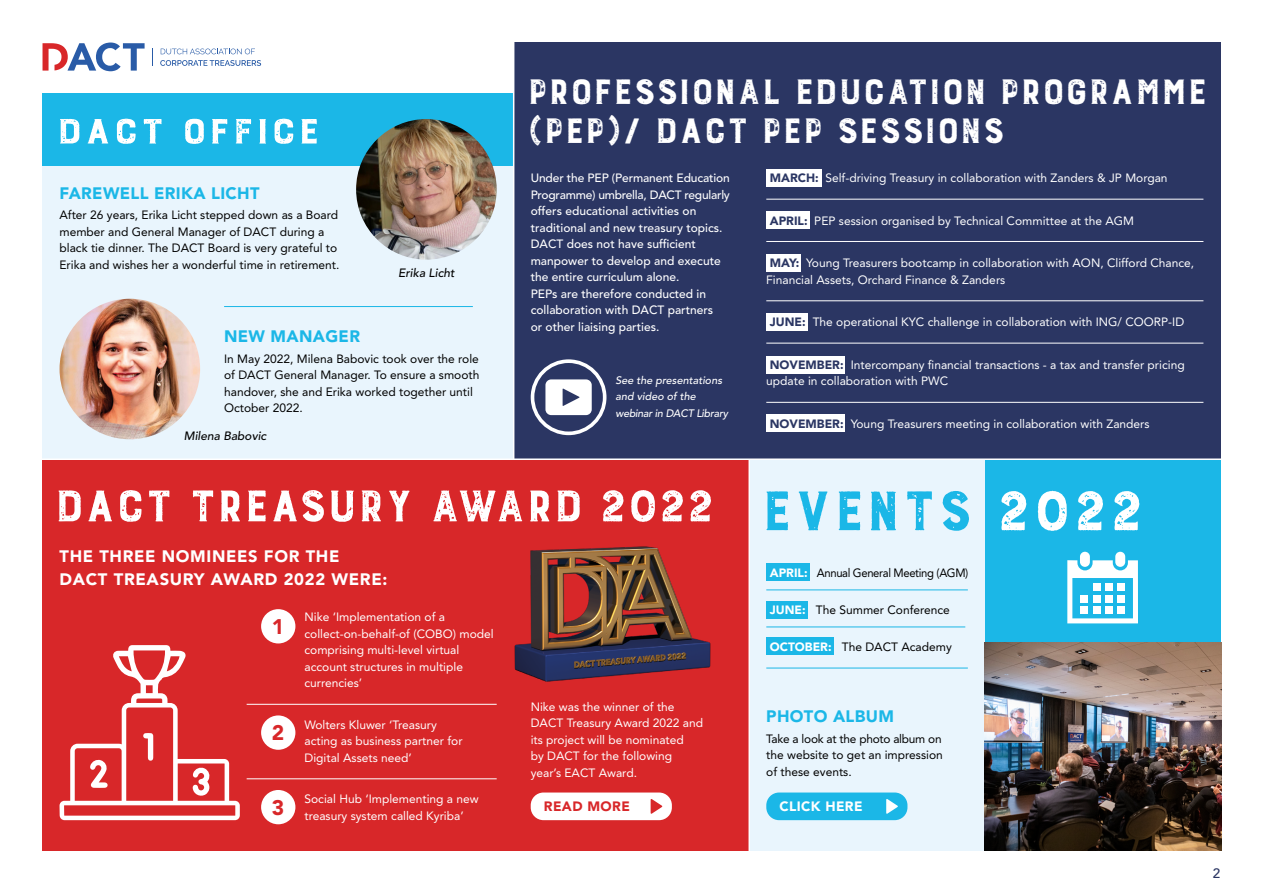
<style>
.page{position:relative;width:1263px;height:893px;background:#fff}
.page>*{position:absolute;margin:0;border:0;box-sizing:border-box;transform-origin:0 0}
.t1{font:700 73.5px "Burford Rustic";letter-spacing:-.01em;color:#1bb7e7}
.t2{font:700 58.5px "Burford Rustic";letter-spacing:-.03em;color:#fff}
.t3{font:700 46.5px/39px "Burford Rustic";letter-spacing:-.025em;color:#fff}
.t4{font:700 46.5px "Burford Rustic";letter-spacing:-.025em;color:#fff;scale:1.1 1}
.t5{font:900 21px "Avenir LT Pro";color:#d82729}
.t6{font:900 16.5px/22.5px "Avenir LT Pro";letter-spacing:.04em;color:#fff}
.t7{font:900 16.5px "Avenir LT Pro";letter-spacing:.02em;color:#1bb7e7}
.t8{font:900 13.5px "Avenir LT Pro";letter-spacing:.03em;color:#fff}
.t9{font:900 13.5px "Avenir LT Pro";letter-spacing:.03em;color:#d82729}
.t10{font:500 13.5px "Avenir LT Pro";color:#2b3663}
.t11{font:12px/16.5px "Avenir LT Pro";color:#fff}
.t12{font:12px/16.5px "Avenir LT Pro";color:#000}
.t13{font:500 12px/16.5px "Avenir LT Pro";color:#fff}
.t14{font:12px "Avenir LT Pro";letter-spacing:-.03em;color:#000;scale:.94 1}
.t15{font:italic 500 12px "Avenir LT Pro";color:#000}
.t16{font:italic 500 10.8px/16.5px "Avenir LT Pro";color:#fff}
.s1{font-weight:900;color:#2b3663}
.s2{color:#fff}
.s3{font-weight:900;color:#fff}
</style>
<div class="page">
<div style="left:514px;top:43px;width:706px;height:416px;background:#2b3663"></div>
<div style="left:749px;top:459px;width:471px;height:391px;background:#e9f5fd"></div>
<div style="left:985px;top:459px;width:235px;height:391px;background:#1bb7e7"></div>
<hr style="left:766px;top:589px;width:202px;height:1px;background:#1bb7e7">
<hr style="left:766px;top:627px;width:199px;height:1px;background:#1bb7e7">
<hr style="left:766px;top:668px;width:202px;height:1px;background:#1bb7e7">
<div style="left:766px;top:563px;width:44px;height:18px;background:#1bb7e7"></div>
<div style="left:766px;top:601px;width:42px;height:18px;background:#1bb7e7"></div>
<div style="left:766px;top:637px;width:68px;height:18px;background:#1bb7e7"></div>
<div style="left:43px;top:106px;width:471px;height:353px;background:#e9f5fd"></div>
<div style="left:43px;top:94px;width:471px;height:72px;background:#1bb7e7"></div>
<img style="left:356px;top:119px;width:141px;height:141px;border-radius:70px">
<svg style="left:43px;top:43px;width:102px;height:28px"></svg>
<svg style="left:161px;top:49px;width:94px;height:5px"></svg>
<svg style="left:160px;top:60px;width:101px;height:6px"></svg>
<svg style="left:152px;top:49px;width:1px;height:17px"></svg>
<svg style="left:531px;top:359px;width:75px;height:76px"></svg>
<div style="left:766px;top:169px;width:55px;height:18px;background:#fff"></div>
<div style="left:766px;top:211px;width:44px;height:18px;background:#fff"></div>
<div style="left:766px;top:254px;width:35px;height:18px;background:#fff"></div>
<div style="left:766px;top:313px;width:42px;height:18px;background:#fff"></div>
<div style="left:766px;top:356px;width:79px;height:17px;background:#fff"></div>
<div style="left:766px;top:415px;width:79px;height:17px;background:#fff"></div>
<div style="left:1115px;top:552px;width:10px;height:15px;background:#fff;border-radius:5px"></div>
<svg style="left:1067px;top:560px;width:71px;height:63px"></svg>
<div style="left:1080px;top:552px;width:10px;height:15px;background:#fff;border-radius:5px"></div>
<div style="left:1092px;top:583px;width:8px;height:7px;background:#fff"></div>
<div style="left:1105px;top:583px;width:8px;height:7px;background:#fff"></div>
<div style="left:1117px;top:583px;width:8px;height:7px;background:#fff"></div>
<div style="left:1092px;top:595px;width:8px;height:7px;background:#fff"></div>
<div style="left:1105px;top:595px;width:8px;height:7px;background:#fff"></div>
<div style="left:1117px;top:595px;width:8px;height:7px;background:#fff"></div>
<div style="left:1092px;top:607px;width:8px;height:7px;background:#fff"></div>
<div style="left:1080px;top:595px;width:8px;height:7px;background:#fff"></div>
<div style="left:1080px;top:607px;width:8px;height:7px;background:#fff"></div>
<div style="left:1105px;top:607px;width:8px;height:7px;background:#fff"></div>
<div style="left:1117px;top:607px;width:8px;height:7px;background:#fff"></div>
<hr style="left:224px;top:306px;width:249px;height:1px;background:#1bb7e7">
<img style="left:60px;top:299px;width:140px;height:140px;border-radius:70px">
<div style="left:43px;top:459px;width:706px;height:391px;background:#d82729"></div>
<img style="left:514px;top:546px;width:197px;height:136px">
<div style="left:531px;top:792px;width:141px;height:28px;background:#fff;border-radius:13px"></div>
<svg style="left:651px;top:799px;width:11px;height:15px"></svg>
<svg style="left:60px;top:645px;width:180px;height:175px"></svg>
<hr style="left:247px;top:704px;width:250px;height:1px;background:#fff">
<hr style="left:247px;top:778px;width:250px;height:1px;background:#fff">
<div style="left:261px;top:609px;width:34px;height:34px;background:#fff;border-radius:50%"></div>
<div style="left:261px;top:715px;width:34px;height:35px;background:#fff;border-radius:50%"></div>
<div style="left:261px;top:790px;width:34px;height:34px;background:#fff;border-radius:50%"></div>
<img style="left:985px;top:642px;width:236px;height:208px">
<div style="left:766px;top:792px;width:141px;height:28px;background:#1bb7e7;border-radius:13px"></div>
<svg style="left:886px;top:799px;width:12px;height:15px"></svg>
<hr style="left:11px;top:458px;width:1252px;height:2px;background:#fff">
<hr style="left:513px;top:0;width:1px;height:459px;background:#fff">
<hr style="left:748px;top:459px;width:2px;height:434px;background:#fff">
<hr style="left:766px;top:199px;width:437px;height:1px;background:#fff">
<hr style="left:766px;top:241px;width:437px;height:1px;background:#fff">
<hr style="left:766px;top:300px;width:437px;height:1px;background:#fff">
<hr style="left:766px;top:343px;width:437px;height:1px;background:#fff">
<hr style="left:766px;top:402px;width:437px;height:1px;background:#fff">
<h3 class="t4" style="left:55px;top:107px;width:243px">DACT OFFICE</h3>
<h3 class="t7" style="left:60px;top:183px;width:201px">FAREWELL ERIKA LICHT</h3>
<p class="t12" style="left:60px;top:207px;width:281px">After 26 years, Erika Licht stepped down as a Board member and General Manager of DACT during a black tie dinner. The DACT Board is very grateful to Erika and wishes her a wonderful time in retirement.</p>
<p class="t15" style="left:398px;top:265px;width:58px">Erika Licht</p>
<h3 class="t7" style="left:224px;top:326px;width:137px">NEW MANAGER</h3>
<p class="t12" style="left:224px;top:350px;width:257px">In May 2022, Milena Babovic took over the role of DACT General Manager. To ensure a smooth handover, she and Erika worked together until October 2022.</p>
<p class="t15" style="left:184px;top:428px;width:84px">Milena Babovic</p>
<h3 class="t3" style="left:526px;top:73px;width:379px">Professional Education</h3>
<h3 class="t3" style="left:526px;top:73px;width:585px;text-indent:472px">Programme (PEP)/ DACT PEP sessions</h3>
<p class="t13" style="left:531px;top:170px;width:201px">Under the PEP (Permanent Education<br>Programme) umbrella, DACT regularly offers educational activities on traditional and new treasury topics.<br>DACT does not have sufficient manpower to develop and execute the entire curriculum alone.<br>PEPs are therefore conducted in collaboration with DACT partners<br>or other liaising parties.</p>
<p class="t16" style="left:615px;top:372px;width:114px">See the presentations and video of the webinar in DACT Library</p>
<p class="t11" style="left:770px;top:170px;width:399px"><span class="s1">MARCH:</span> Self-driving Treasury in collaboration with Zanders &amp; JP Morgan</p>
<p class="t11" style="left:770px;top:212px;width:366px"><span class="s1">APRIL:</span> PEP session organised by Technical Committee at the AGM</p>
<p class="t11" style="left:766px;top:255px;width:429px"><span class="s1">MAY:</span> Young Treasurers bootcamp in collaboration with AON, Clifford Chance,<br>Financial Assets, Orchard Finance &amp; Zanders</p>
<p class="t11" style="left:770px;top:314px;width:416px"><span class="s1">JUNE:</span> The operational KYC challenge in collaboration with ING/ COORP-ID</p>
<p class="t11" style="left:766px;top:356px;width:420px"><span class="s1">NOVEMBER:</span> Intercompany financial transactions - a tax and transfer pricing update in collaboration with PWC</p>
<p class="t11" style="left:770px;top:415px;width:381px"><span class="s1">NOVEMBER:</span> Young Treasurers meeting in collaboration with Zanders</p>
<h2 class="t2" style="left:53px;top:476px;width:190px">DACT Treas</h2>
<h2 class="t2" style="left:326px;top:476px;width:196px">ur y Award</h2>
<h2 class="t2" style="left:598px;top:476px;width:119px">2022</h2>
<h3 class="t6" style="left:60px;top:545px;width:329px">THE THREE NOMINEES FOR THE<br>DACT TREASURY AWARD 2022 WERE:</h3>
<h3 class="t5" style="left:272px;top:614px;width:14px">1</h3>
<p class="t11" style="left:304px;top:609px;width:191px">Nike ‘Implementation of a collect-on-behalf-of (COBO) model comprising multi-level virtual account structures in multiple currencies’</p>
<p class="t11" style="left:304px;top:716px;width:160px">Wolters Kluwer ‘Treasury acting as business partner for<br>Digital Assets need’</p>
<p class="t11" style="left:304px;top:791px;width:176px">Social Hub ‘Implementing a new treasury system called Kyriba’</p>
<h3 class="t5" style="left:272px;top:720px;width:14px">2</h3>
<h3 class="t5" style="left:272px;top:795px;width:14px">3</h3>
<p class="t11" style="left:531px;top:698px;width:174px">Nike was the winner of the<br>DACT Treasury Award 2022 and its project will be nominated<br>by DACT for the following year’s EACT Award.</p>
<p class="t9" style="left:544px;top:798px;width:87px">READ MORE</p>
<h1 class="t1" style="left:760px;top:473px;width:386px">EVENTS <span class="s2">2022</span></h1>
<p class="t14" style="left:770px;top:565px;width:213px"><span class="s3">APRIL:</span> Annual General Meeting (AGM)</p>
<p class="t12" style="left:770px;top:601px;width:182px"><span class="s3">JUNE:</span> The Summer Conference</p>
<p class="t12" style="left:770px;top:638px;width:184px"><span class="s3">OCTOBER:</span> The DACT Academy</p>
<h3 class="t7" style="left:766px;top:706px;width:129px">PHOTO ALBUM</h3>
<p class="t12" style="left:766px;top:730px;width:178px;text-align:justify">Take a look at the photo album on the website to get an impression of these events.</p>
<p class="t8" style="left:779px;top:798px;width:85px">CLICK HERE</p>
<p class="t10" style="left:1213px;top:865px;width:9px">2</p>
</div>
